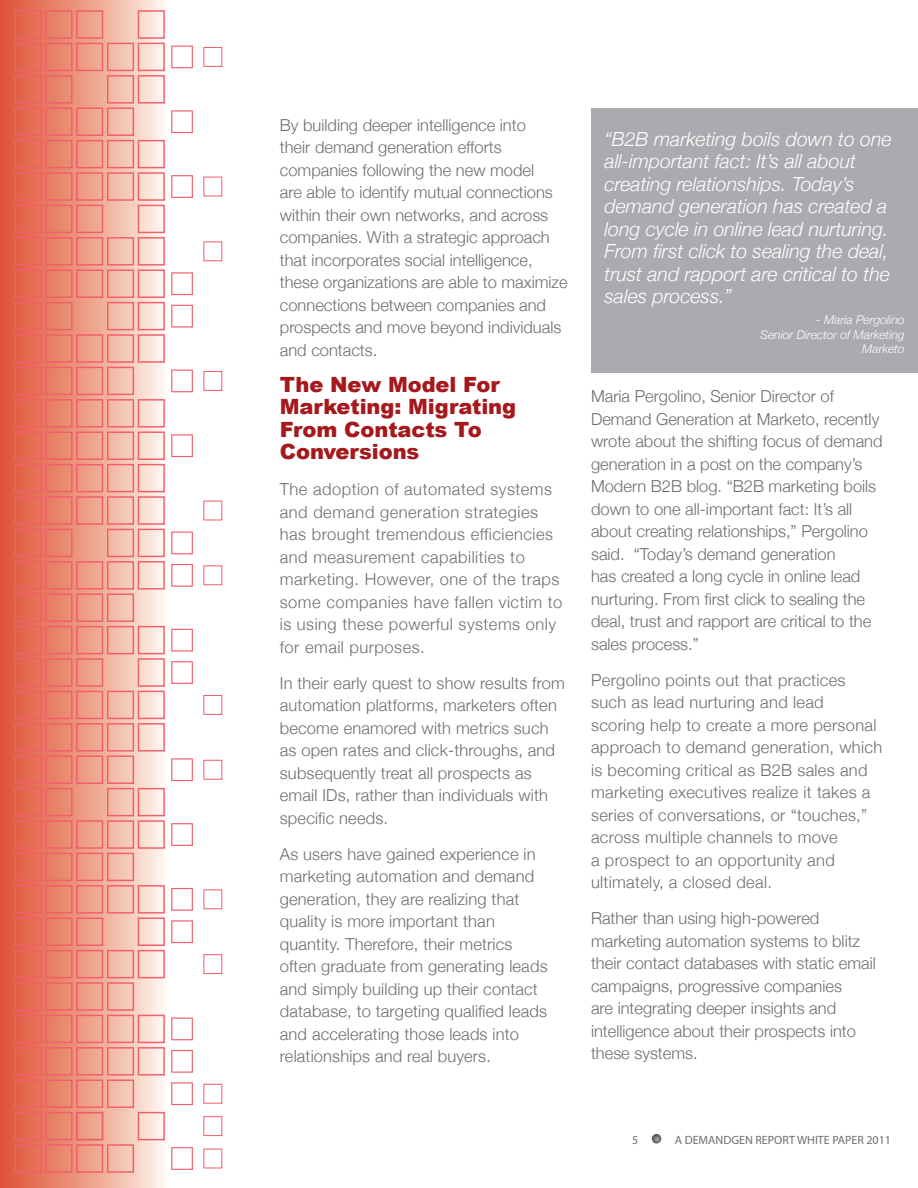
<style>
.page{position:relative;width:918px;height:1188px;background:#fff}
.page>*{position:absolute;margin:0;border:0;box-sizing:border-box;transform-origin:0 0}
.t1{font:900 21px/22.5px "Arial";letter-spacing:-.005em;color:#a5181c}
.t2{font:italic 300 19.5px/22.5px "Helvetica Neue";color:#fff}
.t3{font:300 16.5px/22.5px "Helvetica Neue";letter-spacing:.01em;color:#6d6e71}
.t4{font:300 16.5px/22.5px "Helvetica Neue";letter-spacing:.03em;color:#6d6e71}
.t5{font:italic 300 12px/14.4px "Helvetica Neue";color:#fff;text-align:right}
.t6{font:12px "Myriad Pro";color:#6d6e71}
</style>
<div class="page">
<img style="left:0;top:0;width:164px;height:1188px">
<svg style="left:171px;top:1082px;width:22px;height:23px"></svg>
<svg style="left:203px;top:1084px;width:19px;height:20px"></svg>
<svg style="left:203px;top:1116px;width:19px;height:20px"></svg>
<svg style="left:171px;top:1147px;width:22px;height:23px"></svg>
<svg style="left:203px;top:1149px;width:19px;height:19px"></svg>
<svg style="left:171px;top:1050px;width:22px;height:23px"></svg>
<svg style="left:171px;top:1018px;width:22px;height:22px"></svg>
<svg style="left:203px;top:954px;width:19px;height:20px"></svg>
<svg style="left:171px;top:920px;width:22px;height:23px"></svg>
<svg style="left:171px;top:888px;width:22px;height:23px"></svg>
<svg style="left:203px;top:889px;width:19px;height:20px"></svg>
<svg style="left:171px;top:823px;width:22px;height:23px"></svg>
<svg style="left:171px;top:758px;width:22px;height:23px"></svg>
<svg style="left:203px;top:760px;width:19px;height:20px"></svg>
<svg style="left:203px;top:695px;width:19px;height:20px"></svg>
<svg style="left:171px;top:661px;width:22px;height:23px"></svg>
<svg style="left:171px;top:629px;width:22px;height:23px"></svg>
<svg style="left:171px;top:564px;width:22px;height:23px"></svg>
<svg style="left:203px;top:565px;width:19px;height:20px"></svg>
<svg style="left:171px;top:532px;width:22px;height:22px"></svg>
<svg style="left:203px;top:501px;width:19px;height:19px"></svg>
<svg style="left:171px;top:434px;width:22px;height:23px"></svg>
<svg style="left:171px;top:370px;width:22px;height:22px"></svg>
<svg style="left:203px;top:371px;width:19px;height:20px"></svg>
<svg style="left:171px;top:305px;width:22px;height:23px"></svg>
<svg style="left:171px;top:272px;width:22px;height:23px"></svg>
<svg style="left:203px;top:241px;width:19px;height:20px"></svg>
<svg style="left:171px;top:175px;width:22px;height:23px"></svg>
<svg style="left:203px;top:177px;width:19px;height:19px"></svg>
<svg style="left:171px;top:110px;width:22px;height:23px"></svg>
<svg style="left:171px;top:46px;width:22px;height:22px"></svg>
<svg style="left:203px;top:47px;width:19px;height:20px"></svg>
<svg style="left:15px;top:10px;width:150px;height:1163px;background:#ee9c8b"></svg>
<svg style="left:652px;top:1134px;width:9px;height:10px"></svg>
<div style="left:591px;top:108px;width:327px;height:265px;background:#a9abae"></div>
<p class="t3" style="left:280px;top:113px;width:289px">By building deeper intelligence into<br>their demand generation efforts companies following the new model<br>are able to identify mutual connections within their own networks, and across companies. With a strategic approach that incorporates social intelligence, these organizations are able to maximize connections between companies and prospects and move beyond individuals and contacts.</p>
<p class="t1" style="left:280px;top:373px;width:238px">The New Model For<br>Marketing: Migrating<br>From Contacts To<br>Conversions</p>
<p class="t4" style="left:280px;top:478px;width:284px">The adoption of automated systems and demand generation strategies has brought tremendous efficiencies and measurement capabilities to marketing. However, one of the traps some companies have fallen victim to is using these powerful systems only for email purposes.</p>
<p class="t3" style="left:280px;top:671px;width:287px">In their early quest to show results from automation platforms, marketers often become enamored with metrics such as open rates and click-throughs, and subsequently treat all prospects as email IDs, rather than individuals with specific needs.</p>
<p class="t3" style="left:280px;top:842px;width:269px">As users have gained experience in marketing automation and demand generation, they are realizing that quality is more important than quantity. Therefore, their metrics often graduate from generating leads and simply building up their contact database, to targeting qualified leads and accelerating those leads into relationships and real buyers.</p>
<p class="t2" style="left:605px;top:127px;width:289px">“B2B marketing boils down to one all-important fact: It’s all about creating relationships. Today’s demand generation has created a long cycle in online lead nurturing.<br>From first click to sealing the deal, trust and rapport are critical to the sales process.”</p>
<p class="t5" style="left:760px;top:313px;width:146px">- Maria Pergolino<br>Senior Director of Marketing<br>Marketo</p>
<p class="t3" style="left:591px;top:385px;width:293px">Maria Pergolino, Senior Director of Demand Generation at Marketo, recently wrote about the shifting focus of demand generation in a post on the company’s Modern B2B blog. “B2B marketing boils down to one all-important fact: It’s all about creating relationships,” Pergolino said. “Today’s demand generation<br>has created a long cycle in online lead nurturing. From first click to sealing the deal, trust and rapport are critical to the sales process.”</p>
<p class="t3" style="left:591px;top:668px;width:293px">Pergolino points out that practices such as lead nurturing and lead<br>scoring help to create a more personal approach to demand generation, which is becoming critical as B2B sales and marketing executives realize it takes a series of conversations, or “touches,” across multiple channels to move<br>a prospect to an opportunity and ultimately, a closed deal.</p>
<p class="t3" style="left:591px;top:907px;width:286px">Rather than using high-powered marketing automation systems to blitz their contact databases with static email campaigns, progressive companies<br>are integrating deeper insights and intelligence about their prospects into these systems.</p>
<p class="t6" style="left:632px;top:1132px;width:8px">5</p>
<p class="t6" style="left:675px;top:1132px;width:218px">A DEMANDGEN REPORT WHITE PAPER 2011</p>
</div>
